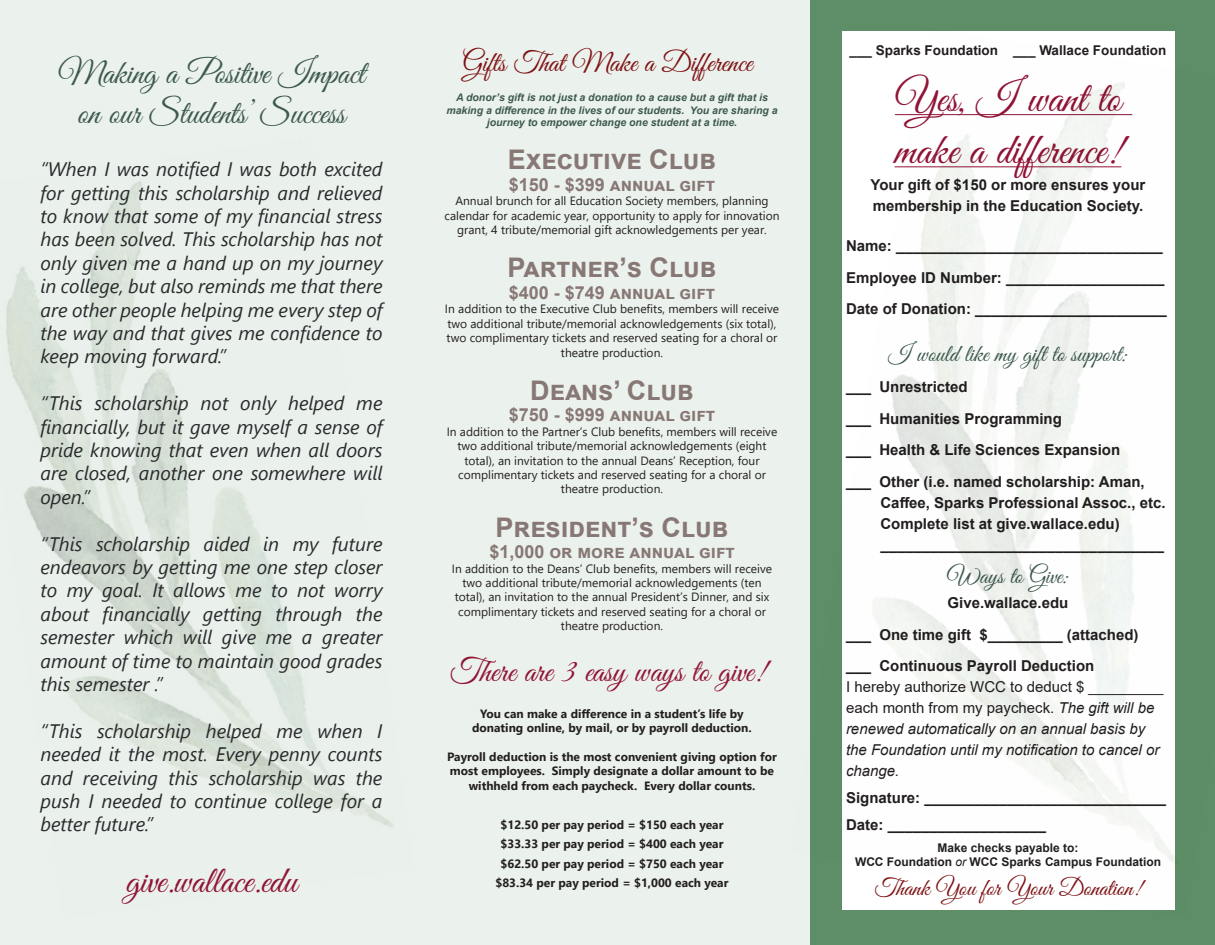
<style>
.page{position:relative;width:1215px;height:945px;background:#ebf1ec}
.page>*{position:absolute;margin:0;border:0;box-sizing:border-box;transform-origin:0 0}
.t1{font:43.5px "Great Vibes";color:#911436}
.t2{font:37.5px "Great Vibes";color:#911436}
.t3{font:33.75px "Great Vibes";color:#3d5a4d}
.t4{font:33px "Great Vibes";color:#911436}
.t5{font:28.5px "Great Vibes";color:#7e1214}
.t6{font:700 27px "Arial";color:#887875}
.t7{font:24px "Great Vibes";color:#3d5a4d}
.t8{font:24px "Great Vibes";color:#7e1214}
.x_msonormal{font:italic 19.5px/23.4px "Segoe UI";color:#292b2c;text-align:justify}
.t9{font:700 18px "Arial";color:#887875}
.t10{font:700 15px "Arial";color:#231f20}
.t11{font:italic 15px/21px "Arial";color:#231f20}
.t12{font:15px "Arial";color:#231f20}
.t13{font:700 13.5px "Arial";color:#231f20}
.t14{font:12px/14.4px "Segoe UI";color:#231f20;text-align:center}
.t15{font:700 12px/14.4px "Segoe UI";color:#231f20;text-align:center}
.t16{font:700 12px "Arial";color:#231f20}
.t17{font:italic 700 10.5px/12.6px "Arial";color:#3d5a4d;text-align:center}
.s1{font-style:normal}
.s2{font-weight:400;font-style:italic}
</style>
<div class="page">
<div style="left:810px;top:0;width:405px;height:945px;background:#5e8e68"></div>
<img style="left:842px;top:31px;width:333px;height:879px">
<img style="left:6px;top:181px;width:388px;height:647px">
<p class="t5" style="left:462px;top:47px;width:292px">Gifts That Make a Difference</p>
<p class="t13" style="left:850px;top:41px;width:318px">___ Sparks Foundation ___ Wallace Foundation</p>
<p class="t1" style="left:895px;top:74px;width:228px">Yes, I want to</p>
<p class="t1" style="left:895px;top:126px;width:228px">make a difference!</p>
<p class="t10" style="left:871px;top:174px;width:276px">Your gift of $150 or more ensures your</p>
<p class="t10" style="left:873px;top:195px;width:272px">membership in the Education Society.</p>
<p class="t10" style="left:846px;top:235px;width:318px">Name: ________________________________</p>
<p class="t10" style="left:846px;top:267px;width:320px">Employee ID Number: ___________________</p>
<p class="t10" style="left:846px;top:298px;width:322px">Date of Donation: _______________________</p>
<p class="t7" style="left:889px;top:340px;width:240px">I would like my gift to support:</p>
<p class="t10" style="left:846px;top:376px;width:123px">___ Unrestricted</p>
<p class="t10" style="left:846px;top:408px;width:217px">___ Humanities Programming</p>
<p class="t10" style="left:846px;top:439px;width:276px">___ Health &amp; Life Sciences Expansion</p>
<p class="t10" style="left:846px;top:471px;width:300px">___ Other (i.e. named scholarship: Aman,</p>
<p class="t10" style="left:880px;top:492px;width:287px">Caffee, Sparks Professional Assoc., etc.</p>
<p class="t10" style="left:880px;top:513px;width:241px">Complete list at give.wallace.edu)</p>
<p class="t10" style="left:880px;top:534px;width:285px">__________________________________</p>
<p class="t7" style="left:948px;top:563px;width:122px">Ways to Give:</p>
<p class="t10" style="left:948px;top:592px;width:122px">Give.wallace.edu</p>
<p class="t10" style="left:846px;top:624px;width:294px">___ One time gift $_________ (attached)</p>
<p class="t10" style="left:846px;top:655px;width:250px">___ Continuous Payroll Deduction</p>
<p class="t12" style="left:846px;top:677px;width:319px">I hereby authorize WCC to deduct $ _________</p>
<p class="t11" style="left:846px;top:698px;width:315px"><span class="s1">each month from my paycheck.</span> The gift will be renewed automatically on an annual basis by the Foundation until my notification to cancel or change.</p>
<p class="t10" style="left:846px;top:787px;width:322px">Signature: _____________________________</p>
<p class="t10" style="left:846px;top:814px;width:202px">Date: ___________________</p>
<p class="t16" style="left:938px;top:839px;width:142px">Make checks payable to:</p>
<p class="t16" style="left:855px;top:854px;width:307px">WCC Foundation <span class="s2">or</span> WCC Sparks Campus Foundation</p>
<p class="t3" style="left:58px;top:54px;width:308px">Making a Positive Impact</p>
<p class="t3" style="left:77px;top:94px;width:270px">on our Students’ Success</p>
<p class="t17" style="left:446px;top:91px;width:333px">A donor’s gift is not just a donation to a cause but a gift that is making a difference in the lives of our students. You are sharing a journey to empower change one student at a time.</p>
<p class="t6" style="left:508px;top:141px;width:210px">Executive Club</p>
<p class="t9" style="left:509px;top:172px;width:208px">$150 - $399 annual gift</p>
<p class="t14" style="left:445px;top:193px;width:337px">Annual brunch for all Education Society members, planning calendar for academic year, opportunity to apply for innovation grant, 4 tribute/memorial gift acknowledgements per year.</p>
<p class="t6" style="left:508px;top:249px;width:210px">Partner’s Club</p>
<p class="t9" style="left:509px;top:280px;width:208px">$400 - $749 annual gift</p>
<p class="t14" style="left:445px;top:301px;width:336px">In addition to the Executive Club benefits, members will receive two additional tribute/memorial acknowledgements (six total), two complimentary tickets and reserved seating for a choral or theatre production.</p>
<p class="t6" style="left:530px;top:371px;width:165px">Deans’ Club</p>
<p class="t9" style="left:509px;top:402px;width:208px">$750 - $999 annual gift</p>
<p class="t14" style="left:447px;top:423px;width:332px">In addition to the Partner’s Club benefits, members will receive two additional tribute/memorial acknowledgements (eight total), an invitation to the annual Deans’ Reception, four complimentary tickets and reserved seating for a choral or theatre production.</p>
<p class="t6" style="left:496px;top:508px;width:234px">President’s Club</p>
<p class="t9" style="left:489px;top:539px;width:247px">$1,000 or more annual gift</p>
<p class="t14" style="left:452px;top:560px;width:322px">In addition to the Deans’ Club benefits, members will receive two additional tribute/memorial acknowledgements (ten total), an invitation to the annual President’s Dinner, and six complimentary tickets and reserved seating for a choral or theatre production.</p>
<p class="x_msonormal" style="left:40px;top:154px;width:344px">“When I was notified I was both excited for getting this scholarship and relieved to know that some of my financial stress has been solved. This scholarship has not only given me a hand up on my journey in college, but also reminds me that there are other people helping me every step of the way and that gives me confidence to keep moving forward.”</p>
<p class="x_msonormal" style="left:40px;top:388px;width:344px">“This scholarship not only helped me financially, but it gave myself a sense of pride knowing that even when all doors are closed, another one somewhere will open.”</p>
<p class="x_msonormal" style="left:40px;top:529px;width:344px">“This scholarship aided in my future endeavors by getting me one step closer to my goal. It allows me to not worry about financially getting through the semester which will give me a greater amount of time to maintain good grades this semester .”</p>
<p class="x_msonormal" style="left:40px;top:716px;width:344px">“This scholarship helped me when I needed it the most. Every penny counts and receiving this scholarship was the push I needed to continue college for a better future.”</p>
<p class="t4" style="left:450px;top:653px;width:317px">There are 3 easy ways to give!</p>
<p class="t15" style="left:472px;top:705px;width:281px">You can make a difference in a student’s life by donating online, by mail, or by payroll deduction.</p>
<p class="t15" style="left:447px;top:749px;width:331px">Payroll deduction is the most convenient giving option for most employees. Simply designate a dollar amount to be withheld from each paycheck. Every dollar counts.</p>
<p class="t15" style="left:501px;top:816px;width:224px">$12.50 per pay period = $150 each year</p>
<p class="t15" style="left:501px;top:836px;width:224px">$33.33 per pay period = $400 each year</p>
<p class="t15" style="left:501px;top:855px;width:224px">$62.50 per pay period = $750 each year</p>
<p class="t15" style="left:495px;top:875px;width:235px">$83.34 per pay period = $1,000 each year</p>
<p class="t2" style="left:126px;top:860px;width:173px">give.wallace.edu</p>
<p class="t8" style="left:875px;top:875px;width:268px">Thank You for Your Donation!</p>
</div>
